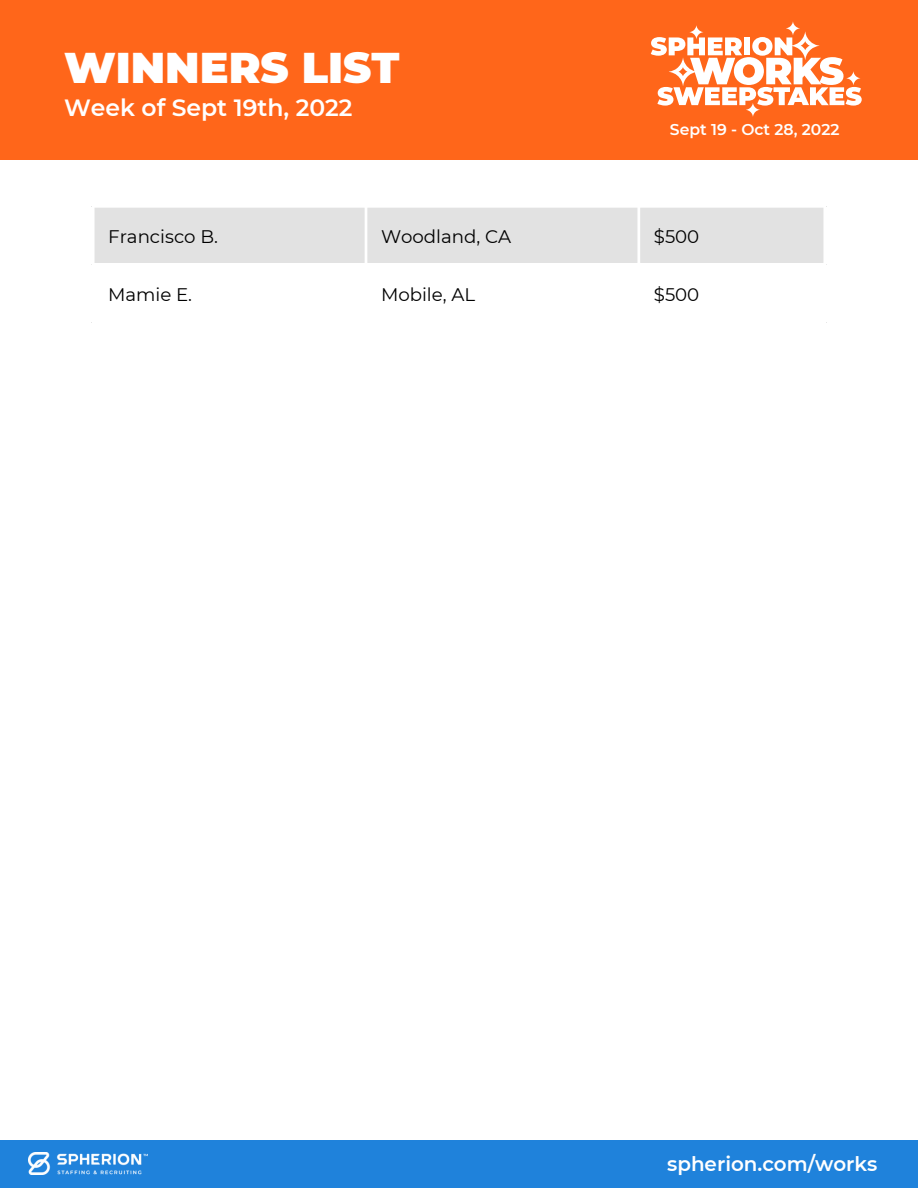
<style>
.page{position:relative;width:918px;height:1188px;background:#fff}
.page>*{position:absolute;margin:0;border:0;box-sizing:border-box;transform-origin:0 0}
.t1{font:900 42.9px "Montserrat";color:#fff}
.t2{font:600 23.55px "Montserrat";color:#fff}
.t3{font:600 19.95px "Montserrat";color:#fff}
.t4{font:18.15px "Montserrat";color:#000}
.t5{font:600 15.6px "Montserrat";color:#fff}
</style>
<div class="page">
<div style="left:0;top:0;width:918px;height:160px;background:#ff661a"></div>
<div style="left:0;top:1140px;width:918px;height:48px;background:#1f82db"></div>
<img style="left:28px;top:1152px;width:120px;height:23px">
<svg style="left:651px;top:21px;width:211px;height:96px"></svg>
<div style="left:95px;top:208px;width:728px;height:55px;background:#e2e2e2"></div>
<hr style="left:365px;top:208px;width:2px;height:113px;background:#fff">
<hr style="left:637px;top:208px;width:3px;height:113px;background:#fff">
<h1 class="t1" style="left:64px;top:41px;width:337px">WINNERS LIST</h1>
<p class="t2" style="left:64px;top:93px;width:290px">Week of Sept 19th, 2022</p>
<p class="t5" style="left:670px;top:119px;width:171px">Sept 19 - Oct 28, 2022</p>
<p class="t4" style="left:108px;top:225px;width:111px">Francisco B.</p>
<p class="t4" style="left:381px;top:225px;width:132px">Woodland, CA</p>
<p class="t4" style="left:654px;top:225px;width:47px">$500</p>
<p class="t4" style="left:108px;top:283px;width:86px">Mamie E.</p>
<p class="t4" style="left:381px;top:283px;width:96px">Mobile, AL</p>
<p class="t4" style="left:654px;top:283px;width:47px">$500</p>
<p class="t3" style="left:667px;top:1151px;width:212px">spherion.com/works</p>
</div>
